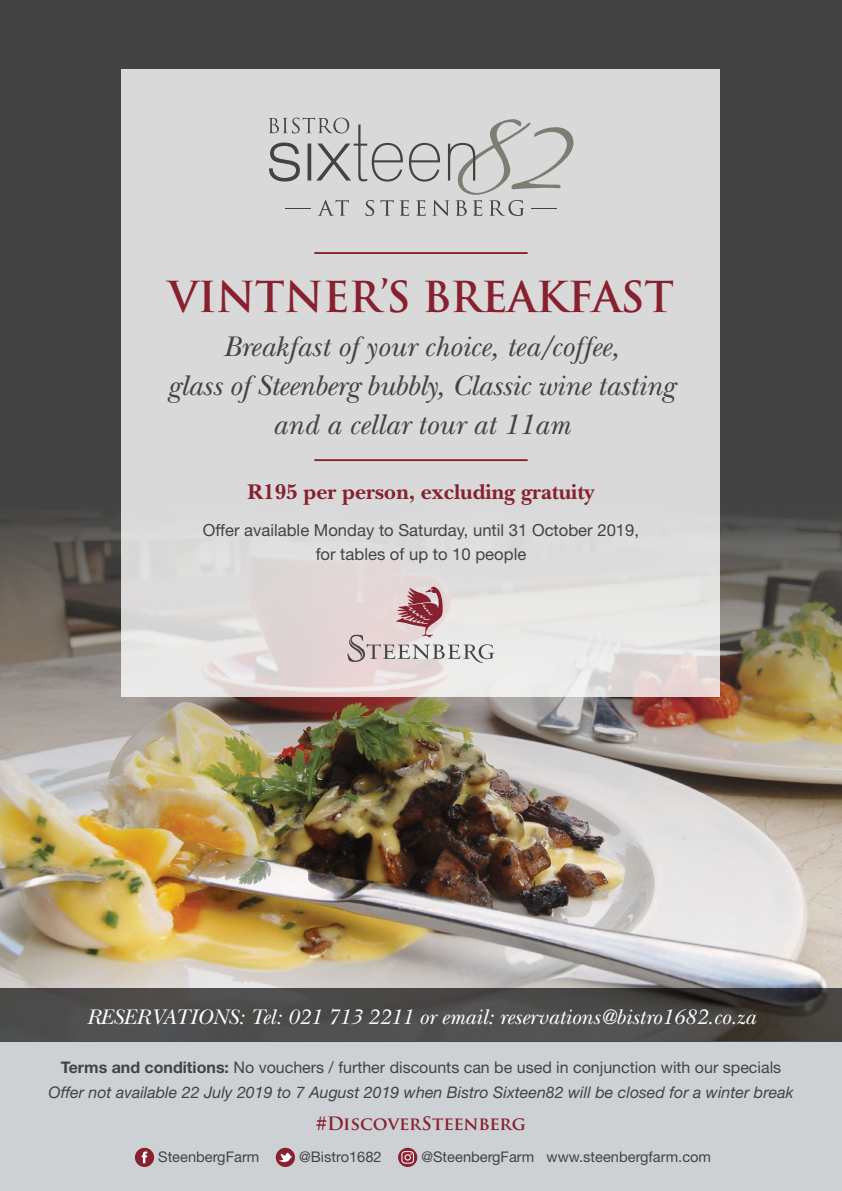
<style>
.page{position:relative;width:842px;height:1191px;background:#fff}
.page>*{position:absolute;margin:0;border:0;box-sizing:border-box;transform-origin:0 0}
.t1{font:700 41.6px "Trajan Pro";letter-spacing:-.01em;color:#88212f}
.t2{font:italic 29.6px/38.8px "New Baskerville Std";color:#434343;text-align:center}
.t3{font:700 22.2px "New Baskerville Std";color:#88212f}
.t4{font:italic 22px "New Baskerville Std";color:#fff}
.hashtag{font:700 18px "Trajan Pro";color:#88212f}
.t5{font:16.6px/23.8px "Helvetica Neue LT Std";color:#434343;text-align:center}
.t6{font:italic 16px "Helvetica Neue LT Std";color:#434343}
.t7{font:16px "Helvetica Neue LT Std";color:#434343}
.t8{font:14.6px "Helvetica Neue LT Std";color:#434343}
.s1{font-weight:700}
</style>
<div class="page">
<div style="left:0;top:0;width:842px;height:1041px;background:#434343"></div>
<div style="left:0;top:1033px;width:842px;height:158px;background:#cdd1d3"></div>
<img style="left:0;top:506px;width:842px;height:482px">
<svg style="left:0;top:988px;width:842px;height:53px;fill:#4c4b4a"></svg>
<svg style="left:135px;top:1147px;width:19px;height:20px"></svg>
<svg style="left:142px;top:1151px;width:5px;height:12px"></svg>
<svg style="left:276px;top:1147px;width:19px;height:20px"></svg>
<svg style="left:278px;top:1152px;width:14px;height:10px"></svg>
<svg style="left:398px;top:1147px;width:19px;height:20px"></svg>
<svg style="left:401px;top:1151px;width:13px;height:12px"></svg>
<div style="left:122px;top:69px;width:598px;height:627px;background:linear-gradient(to bottom,#d5d7d7,#e2dfde)"></div>
<svg style="left:347px;top:587px;width:147px;height:76px;background:#d5c4c5"></svg>
<hr style="left:314px;top:252px;width:214px;height:2px;background:#88212f">
<svg style="left:268px;top:118px;width:305px;height:98px;background:#c6c6c6"></svg>
<hr style="left:314px;top:459px;width:214px;height:2px;background:#88212f">
<p class="t1" style="left:168px;top:271px;width:507px">VINTNER’S BREAKFAST</p>
<p class="t2" style="left:167px;top:327px;width:509px">Breakfast of your choice, tea/coffee,<br>glass of Steenberg bubbly, Classic wine tasting and a cellar tour at 11am</p>
<p class="t3" style="left:248px;top:478px;width:348px">R195 per person, excluding gratuity</p>
<p class="t5" style="left:203px;top:518px;width:438px">Offer available Monday to Saturday, until 31 October 2019, for tables of up to 10 people</p>
<p class="t4" style="left:86px;top:1003px;width:670px">RESERVATIONS: Tel: 021 713 2211 or email: reservations@bistro1682.co.za</p>
<p class="t7" style="left:61px;top:1057px;width:722px"><span class="s1">Terms and conditions:</span> No vouchers / further discounts can be used in conjunction with our specials</p>
<p class="t6" style="left:49px;top:1082px;width:746px">Offer not available 22 July 2019 to 7 August 2019 when Bistro Sixteen82 will be closed for a winter break</p>
<p class="hashtag" style="left:316px;top:1112px;width:211px">#DiscoverSteenberg</p>
<p class="t8" style="left:158px;top:1148px;width:103px">SteenbergFarm</p>
<p class="t8" style="left:299px;top:1148px;width:84px">@Bistro1682</p>
<p class="t8" style="left:421px;top:1148px;width:291px">@SteenbergFarm www.steenbergfarm.com</p>
</div>
